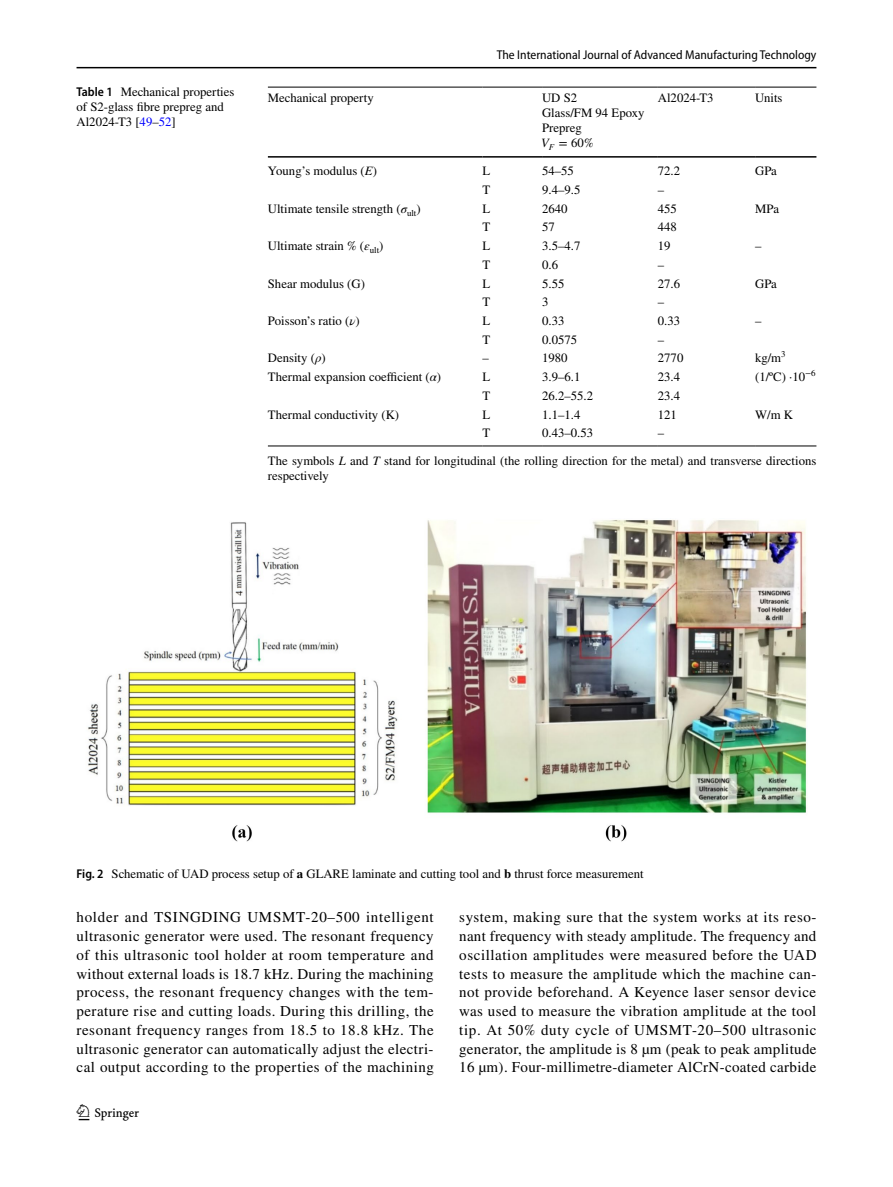
<style>
.page{position:relative;width:893px;height:1187px;background:#fff}
.page>*{position:absolute;margin:0;border:0;box-sizing:border-box;transform-origin:0 0}
.t1{font:22.5px "Springnew Regular 2";color:#000}
.t2{font:15px/18.8px "STIX";letter-spacing:.025em;color:#000;text-align:justify}
.t3{font:12.75px/15px "STIX";color:#000}
.t4{font:semi-condensed 12.75px "Myriad Pro";color:#000}
.t5{font:12.75px "STIX Math";color:#000}
.s1{font-family:"Myriad Pro";font-weight:600;font-stretch:semi-condensed}
.s2{color:#00f}
.s3{font-family:"STIX General";font-style:italic}
.s4{font-family:"STIX General"}
.s5{font-style:italic}
.s6{font-weight:700}
</style>
<div class="page">
<hr style="left:77px;top:67px;width:739px;height:1px;background:#000">
<hr style="left:268px;top:87px;width:215px;height:1px;background:#000">
<hr style="left:268px;top:156px;width:215px;height:2px;background:#000">
<hr style="left:483px;top:87px;width:59px;height:1px;background:#000">
<hr style="left:483px;top:156px;width:59px;height:2px;background:#000">
<hr style="left:542px;top:87px;width:116px;height:1px;background:#000">
<hr style="left:542px;top:156px;width:116px;height:2px;background:#000">
<hr style="left:658px;top:87px;width:97px;height:1px;background:#000">
<hr style="left:658px;top:156px;width:97px;height:2px;background:#000">
<hr style="left:755px;top:87px;width:61px;height:1px;background:#000">
<hr style="left:755px;top:156px;width:61px;height:2px;background:#000">
<hr style="left:268px;top:445px;width:215px;height:1px;background:#000">
<hr style="left:755px;top:445px;width:61px;height:1px;background:#000">
<hr style="left:483px;top:445px;width:59px;height:1px;background:#000">
<hr style="left:542px;top:445px;width:116px;height:1px;background:#000">
<hr style="left:658px;top:445px;width:97px;height:1px;background:#000">
<img style="left:88px;top:520px;width:719px;height:322px">
<p class="t3" style="left:77px;top:85px;width:159px"><span class="s1">Table 1</span> Mechanical properties of S2-glass fibre prepreg and<br>Al2024-T3 [<span class="s2">49</span>–<span class="s2">52</span>]</p>
<p class="t4" style="left:497px;top:48px;width:321px">The International Journal of Advanced Manufacturing Technology</p>
<p class="t3" style="left:268px;top:91px;width:107px">Mechanical property</p>
<p class="t3" style="left:542px;top:91px;width:104px">UD S2<br>Glass/FM 94 Epoxy<br>Prepreg</p>
<p class="t5" style="left:541px;top:135px;width:54px"><span class="s3">V</span><sub>F</sub> = <span class="s4">60</span>%</p>
<p class="t3" style="left:658px;top:91px;width:57px">Al2024-T3</p>
<p class="t3" style="left:755px;top:91px;width:29px">Units</p>
<p class="t3" style="left:268px;top:164px;width:111px">Young’s modulus (<span class="s5">E</span>)</p>
<p class="t3" style="left:483px;top:164px;width:9px">L</p>
<p class="t3" style="left:542px;top:164px;width:33px">54–55</p>
<p class="t3" style="left:658px;top:164px;width:24px">72.2</p>
<p class="t3" style="left:755px;top:164px;width:23px">GPa</p>
<p class="t3" style="left:483px;top:183px;width:9px">T</p>
<p class="t3" style="left:542px;top:183px;width:40px">9.4–9.5</p>
<p class="t3" style="left:658px;top:183px;width:8px">–</p>
<p class="t3" style="left:268px;top:202px;width:154px">Ultimate tensile strength (<span class="s5">σ</span><sub>ult</sub>)</p>
<p class="t3" style="left:483px;top:202px;width:9px">L</p>
<p class="t3" style="left:542px;top:202px;width:27px">2640</p>
<p class="t3" style="left:658px;top:202px;width:21px">455</p>
<p class="t3" style="left:755px;top:202px;width:25px">MPa</p>
<p class="t3" style="left:483px;top:220px;width:9px">T</p>
<p class="t3" style="left:542px;top:220px;width:14px">57</p>
<p class="t3" style="left:658px;top:220px;width:21px">448</p>
<p class="t3" style="left:268px;top:239px;width:117px">Ultimate strain % (<span class="s5">ε</span><sub>ult</sub>)</p>
<p class="t3" style="left:483px;top:239px;width:9px">L</p>
<p class="t3" style="left:542px;top:239px;width:40px">3.5–4.7</p>
<p class="t3" style="left:658px;top:239px;width:14px">19</p>
<p class="t3" style="left:755px;top:239px;width:8px">–</p>
<p class="t3" style="left:483px;top:258px;width:9px">T</p>
<p class="t3" style="left:542px;top:258px;width:17px">0.6</p>
<p class="t3" style="left:658px;top:258px;width:8px">–</p>
<p class="t3" style="left:268px;top:276px;width:99px">Shear modulus (G)</p>
<p class="t3" style="left:483px;top:276px;width:9px">L</p>
<p class="t3" style="left:542px;top:276px;width:24px">5.55</p>
<p class="t3" style="left:658px;top:276px;width:24px">27.6</p>
<p class="t3" style="left:755px;top:276px;width:23px">GPa</p>
<p class="t3" style="left:483px;top:295px;width:9px">T</p>
<p class="t3" style="left:542px;top:295px;width:8px">3</p>
<p class="t3" style="left:658px;top:295px;width:8px">–</p>
<p class="t3" style="left:268px;top:314px;width:93px">Poisson’s ratio (<span class="s5">ν</span>)</p>
<p class="t3" style="left:483px;top:314px;width:9px">L</p>
<p class="t3" style="left:542px;top:314px;width:24px">0.33</p>
<p class="t3" style="left:658px;top:314px;width:24px">0.33</p>
<p class="t3" style="left:755px;top:314px;width:8px">–</p>
<p class="t3" style="left:483px;top:333px;width:9px">T</p>
<p class="t3" style="left:542px;top:333px;width:37px">0.0575</p>
<p class="t3" style="left:658px;top:333px;width:8px">–</p>
<p class="t3" style="left:268px;top:351px;width:59px">Density (<span class="s5">ρ</span>)</p>
<p class="t3" style="left:483px;top:351px;width:8px">–</p>
<p class="t3" style="left:542px;top:351px;width:27px">1980</p>
<p class="t3" style="left:658px;top:351px;width:27px">2770</p>
<p class="t3" style="left:755px;top:351px;width:32px">kg/m<sup>3</sup></p>
<p class="t3" style="left:268px;top:370px;width:175px">Thermal expansion coefficient (<span class="s5">α</span>)</p>
<p class="t3" style="left:483px;top:370px;width:9px">L</p>
<p class="t3" style="left:542px;top:370px;width:40px">3.9–6.1</p>
<p class="t3" style="left:658px;top:370px;width:24px">23.4</p>
<p class="t3" style="left:755px;top:370px;width:62px">(1/ºC) ·10<sup>−6</sup></p>
<p class="t3" style="left:483px;top:389px;width:9px">T</p>
<p class="t3" style="left:542px;top:389px;width:52px">26.2–55.2</p>
<p class="t3" style="left:658px;top:389px;width:24px">23.4</p>
<p class="t3" style="left:268px;top:408px;width:133px">Thermal conductivity (K)</p>
<p class="t3" style="left:483px;top:407px;width:9px">L</p>
<p class="t3" style="left:542px;top:407px;width:40px">1.1–1.4</p>
<p class="t3" style="left:658px;top:407px;width:21px">121</p>
<p class="t3" style="left:755px;top:408px;width:39px">W/m K</p>
<p class="t3" style="left:483px;top:426px;width:9px">T</p>
<p class="t3" style="left:542px;top:426px;width:52px">0.43–0.53</p>
<p class="t3" style="left:658px;top:426px;width:8px">–</p>
<p class="t3" style="left:268px;top:454px;width:550px">The symbols <span class="s5">L</span> and <span class="s5">T</span> stand for longitudinal (the rolling direction for the metal) and transverse directions respectively</p>
<p class="t3" style="left:77px;top:867px;width:569px"><span class="s1">Fig. 2</span> Schematic of UAD process setup of <span class="s6">a</span> GLARE laminate and cutting tool and <span class="s6">b</span> thrust force measurement</p>
<p class="t2" style="left:77px;top:908px;width:359px">holder and TSINGDING UMSMT-20–500 intelligent ultrasonic generator were used. The resonant frequency of this ultrasonic tool holder at room temperature and without external loads is 18.7 kHz. During the machining process, the resonant frequency changes with the tem&shy;perature rise and cutting loads. During this drilling, the resonant frequency ranges from 18.5 to 18.8 kHz. The ultrasonic generator can automatically adjust the electri&shy;cal output according to the properties of the machining</p>
<p class="t2" style="left:459px;top:908px;width:359px">system, making sure that the system works at its reso&shy;nant frequency with steady amplitude. The frequency and oscillation amplitudes were measured before the UAD tests to measure the amplitude which the machine can&shy;not provide beforehand. A Keyence laser sensor device was used to measure the vibration amplitude at the tool tip. At 50% duty cycle of UMSMT-20–500 ultrasonic generator, the amplitude is 8 µm (peak to peak amplitude 16 µm). Four-millimetre-diameter AlCrN-coated carbide</p>
<h1 class="t1" style="left:79px;top:1104px;width:62px">1 3</h1>
</div>
